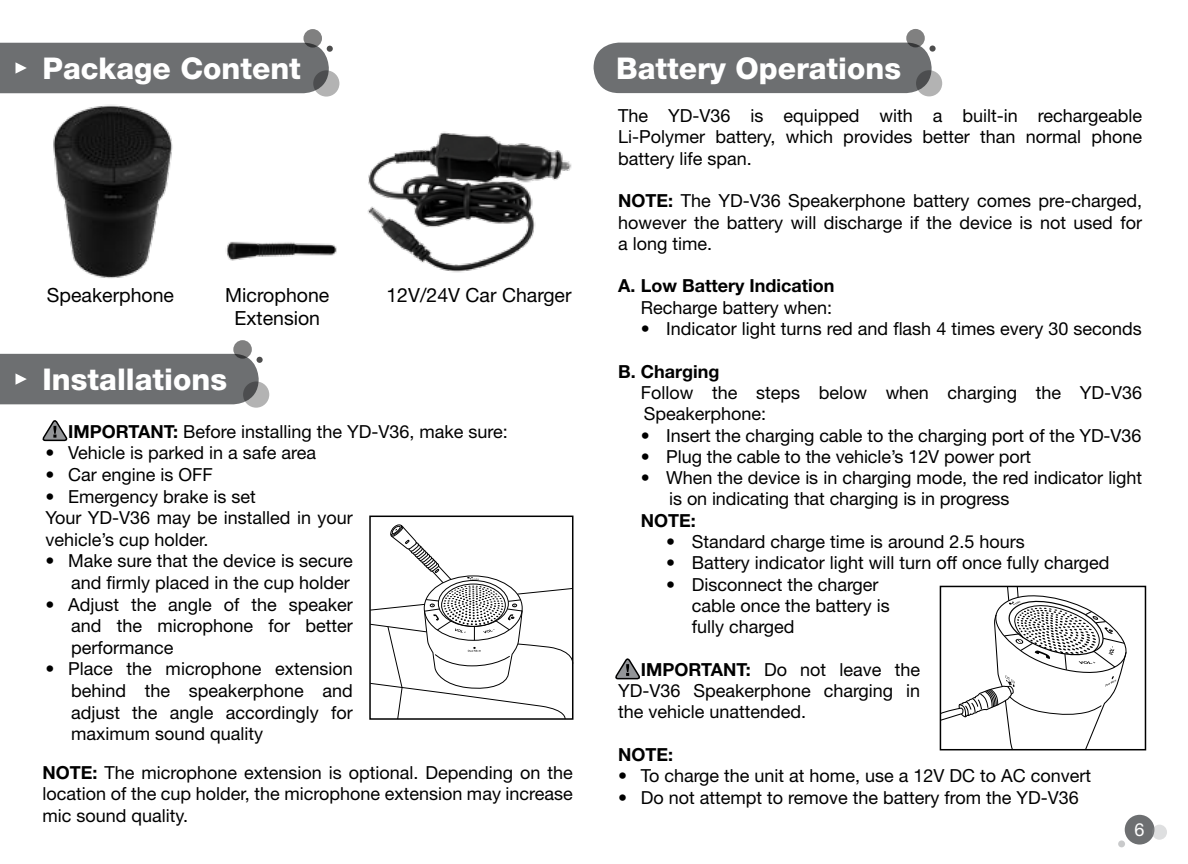
<style>
.page{position:relative;width:1188px;height:864px;background:#fff}
.page>*{position:absolute;margin:0;border:0;box-sizing:border-box;transform-origin:0 0}
.t1{font:800 30px "Helvetica Neue";color:#fff}
.t2{font:19.5px/23.4px "Helvetica Neue";color:#000;text-align:center}
.t3{font:18px/21.6px "Helvetica Neue";color:#000;text-align:justify}
.t4{font:700 18px "Helvetica Neue";color:#000}
.s1{font-weight:700}
</style>
<div class="page">
<div style="left:594px;top:43px;width:338px;height:50px;background:#6d6f71;border-radius:25px"></div>
<svg style="left:906px;top:29px;width:19px;height:18px"></svg>
<svg style="left:916px;top:70px;width:26px;height:26px"></svg>
<svg style="left:929px;top:45px;width:7px;height:7px"></svg>
<svg style="left:42px;top:420px;width:26px;height:22px"></svg>
<svg style="left:233px;top:340px;width:19px;height:19px"></svg>
<svg style="left:243px;top:381px;width:26px;height:27px"></svg>
<div style="left:0;top:354px;width:263px;height:50px;background:#6d6f71"></div>
<svg style="left:615px;top:658px;width:25px;height:22px"></svg>
<svg style="left:369px;top:524px;width:205px;height:196px"></svg>
<svg style="left:939px;top:586px;width:200px;height:165px"></svg>
<img style="left:0;top:42px;width:193px;height:237px">
<img style="left:367px;top:132px;width:205px;height:141px">
<img style="left:226px;top:241px;width:111px;height:20px">
<svg style="left:303px;top:29px;width:19px;height:19px"></svg>
<svg style="left:313px;top:70px;width:26px;height:27px"></svg>
<div style="left:0;top:43px;width:333px;height:50px;background:#6d6f71"></div>
<div style="left:1125px;top:815px;width:29px;height:30px;background:#6d6f71;border-radius:50%"></div>
<div style="left:1118px;top:840px;width:7px;height:7px;background:#c9cacb;border-radius:50%"></div>
<svg style="left:1152px;top:825px;width:15px;height:15px"></svg>
<h1 class="t1" style="left:43px;top:50px;width:260px">Package Content</h1>
<p class="t2" style="left:47px;top:283px;width:129px">Speakerphone</p>
<p class="t2" style="left:225px;top:283px;width:106px">Microphone<br>Extension</p>
<h1 class="t1" style="left:43px;top:361px;width:186px">Installations</h1>
<p class="t2" style="left:386px;top:283px;width:187px">12V/24V Car Charger</p>
<p class="t3" style="left:68px;top:420px;width:441px"><span class="s1">IMPORTANT:</span> Before installing the YD-V36, make sure:</p>
<p class="t3" style="left:46px;top:442px;width:272px">• Vehicle is parked in a safe area</p>
<p class="t3" style="left:46px;top:463px;width:169px">• Car engine is OFF</p>
<p class="t3" style="left:46px;top:485px;width:309px;text-align:left">• Emergency brake is set<br>Your YD-V36 may be installed in your vehicle’s cup holder.</p>
<p class="t3" style="left:46px;top:550px;width:309px;text-align:right">• Make sure that the device is secure and firmly placed in the cup holder</p>
<p class="t3" style="left:71px;top:593px;width:283px;text-indent:-26px">• Adjust the angle of the speaker and the microphone for better performance</p>
<p class="t3" style="left:71px;top:658px;width:283px;text-indent:-26px">• Place the microphone extension behind the speakerphone and adjust the angle accordingly for maximum sound quality</p>
<p class="t3" style="left:43px;top:761px;width:532px"><span class="s1">NOTE:</span> The microphone extension is optional. Depending on the location of the cup holder, the microphone extension may increase mic sound quality.</p>
<h1 class="t1" style="left:616px;top:50px;width:287px">Battery Operations</h1>
<p class="t3" style="left:618px;top:105px;width:525px">The YD-V36 is equipped with a built-in rechargeable Li-Polymer battery, which provides better than normal phone battery life span.</p>
<p class="t3" style="left:618px;top:190px;width:525px"><span class="s1">NOTE:</span> The YD-V36 Speakerphone battery comes pre-charged, however the battery will discharge if the device is not used for a long time.</p>
<p class="t4" style="left:618px;top:275px;width:218px">A. Low Battery Indication</p>
<p class="t3" style="left:641px;top:296px;width:193px">Recharge battery when:</p>
<p class="t3" style="left:641px;top:318px;width:502px">• Indicator light turns red and flash 4 times every 30 seconds</p>
<p class="t4" style="left:618px;top:360px;width:103px">B. Charging</p>
<p class="t3" style="left:641px;top:382px;width:503px">Follow the steps below when charging the YD-V36<br>Speakerphone:</p>
<p class="t3" style="left:641px;top:424px;width:502px">• Insert the charging cable to the charging port of the YD-V36</p>
<p class="t3" style="left:641px;top:445px;width:392px">• Plug the cable to the vehicle’s 12V power port</p>
<p class="t3" style="left:669px;top:467px;width:474px;text-indent:-28px">• When the device is in charging mode, the red indicator light is on indicating that charging is in progress</p>
<p class="t4" style="left:641px;top:509px;width:57px">NOTE:</p>
<p class="t3" style="left:666px;top:531px;width:360px">• Standard charge time is around 2.5 hours</p>
<p class="t3" style="left:666px;top:552px;width:445px">• Battery indicator light will turn off once fully charged</p>
<p class="t3" style="left:692px;top:573px;width:200px;text-align:left;text-indent:-26px">• Disconnect the charger cable once the battery is fully charged</p>
<p class="t3" style="left:618px;top:659px;width:303px;text-indent:23px"><span class="s1">IMPORTANT:</span> Do not leave the YD-V36 Speakerphone charging in the vehicle unattended.</p>
<p class="t4" style="left:618px;top:744px;width:57px">NOTE:</p>
<p class="t3" style="left:618px;top:765px;width:474px">• To charge the unit at home, use a 12V DC to AC convert</p>
<p class="t3" style="left:618px;top:786px;width:462px">• Do not attempt to remove the battery from the YD-V36</p>
</div>
